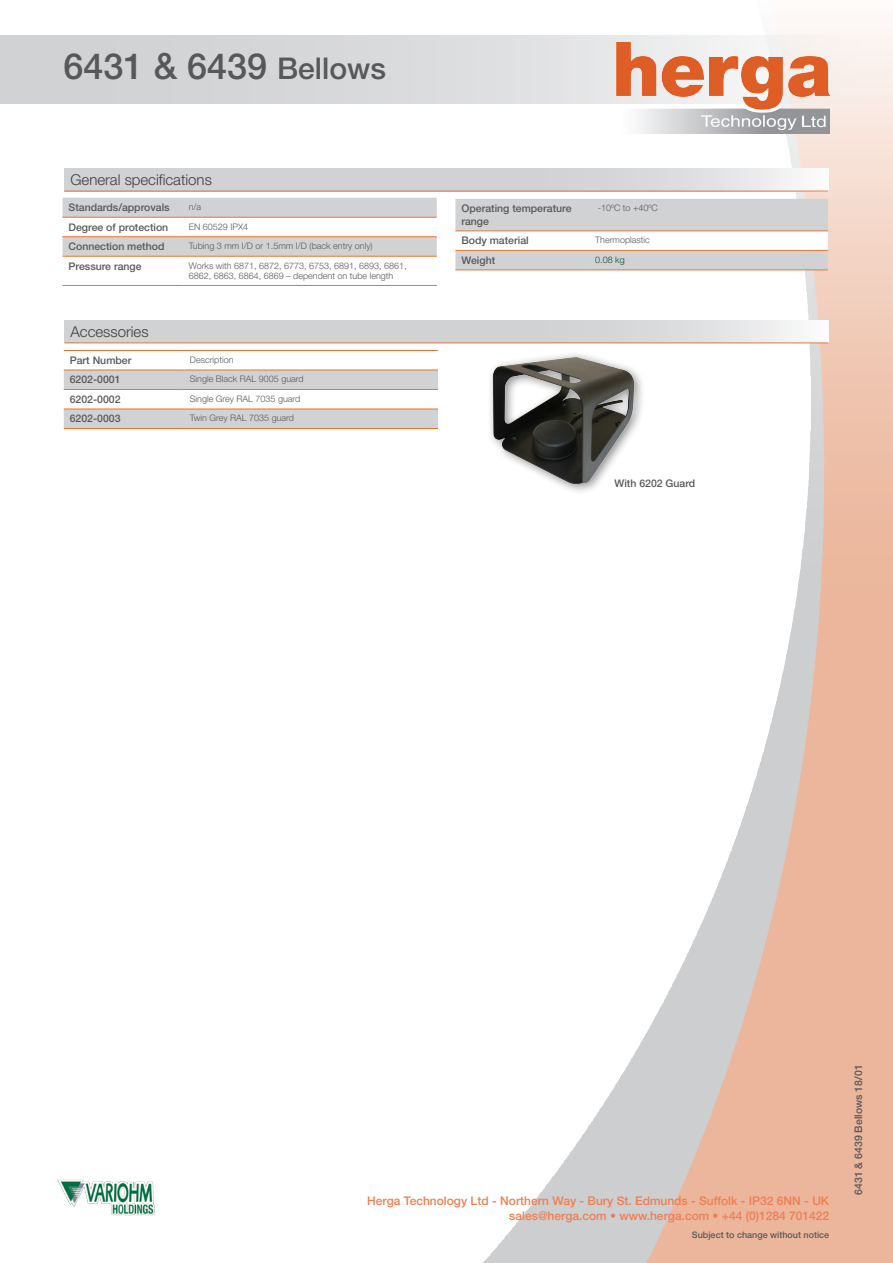
<style>
.page{position:relative;width:893px;height:1263px;background:#fff}
.page>*{position:absolute;margin:0;border:0;box-sizing:border-box;transform-origin:0 0}
.Herga_Main_Title{font:500 36px "Helvetica Neue LT Pro";color:#57585a}
.Herga_Small_Table_Ti{font:300 15px "Helvetica Neue LT Pro";color:#3e3e3f}
.t1{font:500 12px/14.4px "Helvetica Neue LT Pro";color:#f07e50;text-align:right}
.Herga_Table_Text_Lef{font:500 10.5px/12.6px "Helvetica Neue LT Pro";color:#57585a}
.Herga_Filename_Text{font:500 10.5px "Helvetica Neue LT Pro";color:#57585a}
.Herga_Table_Text{font:300 9px/10.8px "Helvetica Neue LT Pro";color:#57585a}
.t2{font:500 9px "Helvetica Neue LT Pro";color:#57585a}
.Body_text_tables{font:300 9px "Helvetica Neue LT Pro";color:#124c2c}
.s1{font-size:30px}
</style>
<div class="page">
<img style="left:479px;top:27px;width:414px;height:1236px">
<div style="left:0;top:35px;width:893px;height:68px;background:linear-gradient(to right,#c9cccf,#f7f4f2)"></div>
<img style="left:617px;top:43px;width:212px;height:90px">
<img style="left:57px;top:1179px;width:98px;height:37px">
<svg style="left:63px;top:198px;width:374px;height:58px"></svg>
<hr style="left:63px;top:217px;width:120px;height:1px;background:#ed722e">
<hr style="left:183px;top:217px;width:254px;height:1px;background:#ed722e">
<hr style="left:63px;top:236px;width:120px;height:1px;background:#ed722e">
<hr style="left:183px;top:236px;width:254px;height:1px;background:#ed722e">
<hr style="left:63px;top:256px;width:120px;height:1px;background:#ed722e">
<hr style="left:183px;top:256px;width:254px;height:1px;background:#ed722e">
<hr style="left:63px;top:285px;width:120px;height:1px;background:#ed722e">
<hr style="left:183px;top:285px;width:254px;height:1px;background:#ed722e">
<svg style="left:455px;top:199px;width:373px;height:70px"></svg>
<hr style="left:455px;top:231px;width:134px;height:1px;background:#ed722e">
<hr style="left:589px;top:231px;width:239px;height:1px;background:#ed722e">
<hr style="left:455px;top:250px;width:134px;height:1px;background:#ed722e">
<hr style="left:589px;top:250px;width:239px;height:1px;background:#ed722e">
<hr style="left:455px;top:269px;width:134px;height:1px;background:#ed722e">
<hr style="left:589px;top:269px;width:239px;height:1px;background:#ed722e">
<svg style="left:64px;top:369px;width:374px;height:59px"></svg>
<hr style="left:64px;top:350px;width:120px;height:1px;background:#ed722e">
<hr style="left:184px;top:350px;width:254px;height:1px;background:#ed722e">
<hr style="left:64px;top:370px;width:120px;height:1px;background:#ed722e">
<hr style="left:184px;top:370px;width:254px;height:1px;background:#ed722e">
<hr style="left:64px;top:389px;width:120px;height:1px;background:#ed722e">
<hr style="left:184px;top:389px;width:254px;height:1px;background:#ed722e">
<hr style="left:64px;top:409px;width:120px;height:1px;background:#ed722e">
<hr style="left:184px;top:409px;width:254px;height:1px;background:#ed722e">
<hr style="left:64px;top:428px;width:120px;height:1px;background:#ed722e">
<hr style="left:184px;top:428px;width:254px;height:1px;background:#ed722e">
<div style="left:487px;top:351px;width:159px;height:145px;background:#231f20;opacity:.5"></div>
<img style="left:492px;top:354px;width:143px;height:132px">
<svg style="left:64px;top:168px;width:764px;height:23px"></svg>
<hr style="left:64px;top:191px;width:764px;height:1px;background:#ed722e">
<svg style="left:64px;top:320px;width:764px;height:23px"></svg>
<hr style="left:64px;top:343px;width:764px;height:1px;background:#ed722e">
<p class="Herga_Main_Title" style="left:64px;top:45px;width:324px">6431 &amp; 6439 <span class="s1">Bellows</span></p>
<p class="Herga_Small_Table_Ti" style="left:70px;top:171px;width:143px">General specifications</p>
<p class="Herga_Table_Text_Lef" style="left:69px;top:201px;width:103px">Standards/approvals</p>
<p class="Herga_Table_Text" style="left:189px;top:201px;width:14px">n/a</p>
<p class="Herga_Table_Text_Lef" style="left:69px;top:221px;width:101px">Degree of protection</p>
<p class="Herga_Table_Text" style="left:189px;top:221px;width:61px">EN 60529 IPX4</p>
<p class="Herga_Table_Text_Lef" style="left:69px;top:240px;width:97px">Connection method</p>
<p class="Herga_Table_Text" style="left:189px;top:240px;width:186px">Tubing 3 mm I/D or 1.5mm I/D (back entry only)</p>
<p class="Herga_Table_Text_Lef" style="left:69px;top:260px;width:75px">Pressure range</p>
<p class="Herga_Table_Text" style="left:189px;top:260px;width:220px">Works with 6871, 6872, 6773, 6753, 6891, 6893, 6861,<br>6862, 6863, 6864, 6869 – dependent on tube length</p>
<p class="Herga_Small_Table_Ti" style="left:70px;top:322px;width:80px">Accessories</p>
<p class="Herga_Table_Text_Lef" style="left:70px;top:354px;width:63px">Part Number</p>
<p class="Herga_Table_Text" style="left:190px;top:354px;width:45px">Description</p>
<p class="Herga_Table_Text_Lef" style="left:70px;top:373px;width:52px">6202-0001</p>
<p class="Herga_Table_Text" style="left:190px;top:374px;width:115px">Single Black RAL 9005 guard</p>
<p class="Herga_Table_Text_Lef" style="left:70px;top:393px;width:52px">6202-0002</p>
<p class="Herga_Table_Text" style="left:190px;top:393px;width:112px">Single Grey RAL 7035 guard</p>
<p class="Herga_Table_Text_Lef" style="left:70px;top:412px;width:52px">6202-0003</p>
<p class="Herga_Table_Text" style="left:190px;top:413px;width:106px">Twin Grey RAL 7035 guard</p>
<p class="Herga_Table_Text_Lef" style="left:461px;top:202px;width:112px">Operating temperature range</p>
<p class="Herga_Table_Text" style="left:598px;top:202px;width:62px">-10ºC to +40ºC</p>
<p class="Herga_Table_Text_Lef" style="left:461px;top:234px;width:69px">Body material</p>
<p class="Herga_Table_Text" style="left:595px;top:235px;width:56px">Thermoplastic</p>
<p class="Herga_Table_Text_Lef" style="left:461px;top:254px;width:35px">Weight</p>
<p class="Body_text_tables" style="left:595px;top:254px;width:31px">0.08 kg</p>
<p class="Herga_Table_Text_Lef" style="left:614px;top:476px;width:82px">With 6202 Guard</p>
<h3 class="t1" style="left:367px;top:1193px;width:463px">Herga Technology Ltd - Northern Way - Bury St. Edmunds - Suffolk - IP32 6NN - UK sales@herga.com • www.herga.com • +44 (0)1284 701422</h3>
<p class="t2" style="left:692px;top:1230px;width:139px">Subject to change without notice</p>
<p class="Herga_Filename_Text" style="left:852px;top:1195px;width:132px;rotate:-90deg">6431 &amp; 6439 Bellows 18/01</p>
</div>
